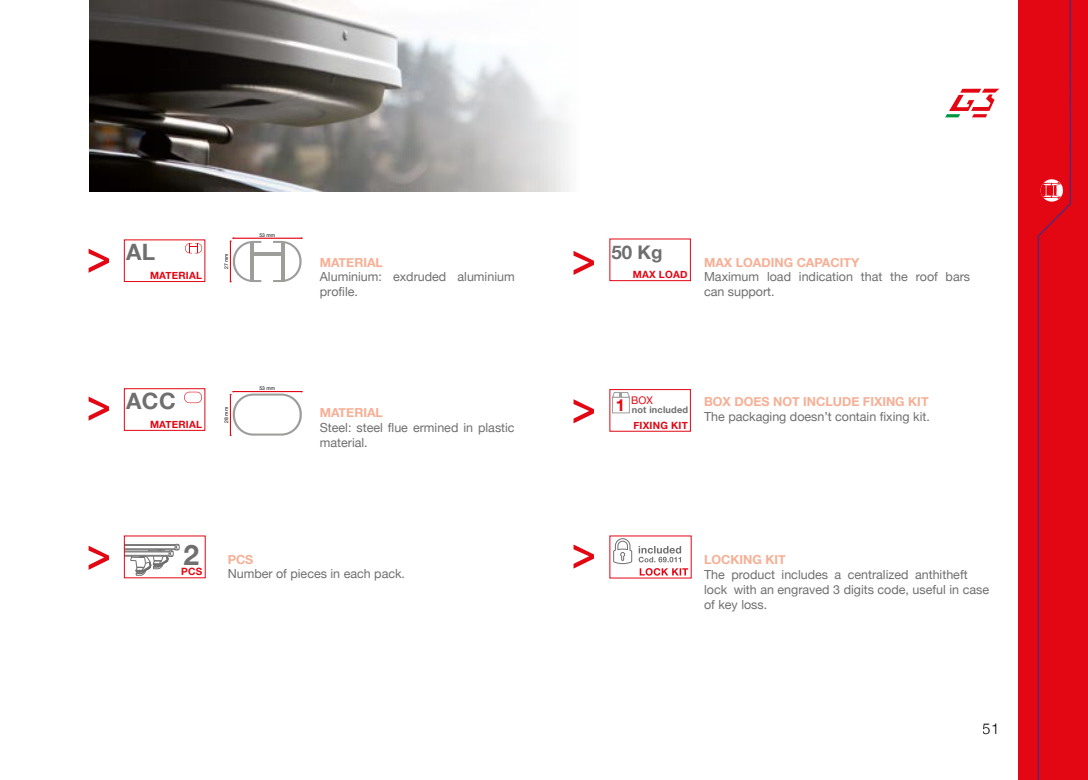
<style>
.page{position:relative;width:1088px;height:780px;background:#fff}
.page>*{position:absolute;margin:0;border:0;box-sizing:border-box;transform-origin:0 0}
.t1{font:700 28.12px "Helvetica Neue";color:#706f6f}
.t2{font:700 22.5px "Helvetica Neue";color:#706f6f}
.t3{font:700 18.75px "Helvetica Neue";color:#706f6f}
.t4{font:300 15px "Helvetica Neue";color:#000}
.t5{font:12.5px/15px "Helvetica Neue";color:#706f6f}
.t6{font:700 12.5px "Helvetica Neue";color:#f6af95}
.t7{font:10.5px "Helvetica Neue";color:#e30613}
.t8{font:700 10px "Helvetica Neue";letter-spacing:.02em;color:#e30613}
.t9{font:700 9.25px "Helvetica Neue";letter-spacing:.02em;color:#706f6f}
.t10{font:5.12px "Helvetica Neue";color:#000}
</style>
<div class="page">
<svg style="left:945px;top:89px;width:54px;height:28px"></svg>
<img style="left:89px;top:0;width:481px;height:191px">
<svg style="left:89px;top:249px;width:20px;height:24px"></svg>
<div style="left:124px;top:239px;width:81px;height:43px;border:1px solid #e30613"></div>
<svg style="left:185px;top:243px;width:17px;height:10px"></svg>
<svg style="left:230px;top:237px;width:72px;height:45px"></svg>
<div style="left:1019px;top:0;width:69px;height:779px;background:#e30613"></div>
<svg style="left:89px;top:396px;width:20px;height:24px"></svg>
<svg style="left:573px;top:399px;width:21px;height:24px"></svg>
<svg style="left:573px;top:251px;width:21px;height:24px"></svg>
<svg style="left:573px;top:544px;width:21px;height:24px"></svg>
<div style="left:124px;top:388px;width:81px;height:42px;border:1px solid #e30613"></div>
<svg style="left:184px;top:392px;width:18px;height:11px"></svg>
<svg style="left:230px;top:391px;width:72px;height:45px"></svg>
<div style="left:609px;top:389px;width:82px;height:42px;border:1px solid #e30613"></div>
<div style="left:612px;top:397px;width:17px;height:16px;background:#fff;border:1px solid #9d9d9c"></div>
<svg style="left:612px;top:392px;width:18px;height:5px"></svg>
<div style="left:609px;top:239px;width:82px;height:42px;border:1px solid #e30613"></div>
<svg style="left:89px;top:546px;width:20px;height:23px"></svg>
<svg style="left:126px;top:544px;width:53px;height:31px"></svg>
<svg style="left:613px;top:538px;width:19px;height:26px"></svg>
<svg style="left:639px;top:546px;width:42px;height:16px"></svg>
<svg style="left:640px;top:568px;width:48px;height:7px"></svg>
<svg style="left:1037px;top:0;width:34px;height:780px"></svg>
<h2 class="t2" style="left:126px;top:234px;width:31px">AL</h2>
<p class="t8" style="left:150px;top:267px;width:53px">MATERIAL</p>
<p class="t10" style="left:223px;top:269px;width:17px;rotate:-90deg">27 mm</p>
<p class="t10" style="left:259px;top:231px;width:17px">53 mm</p>
<h2 class="t2" style="left:126px;top:383px;width:51px">ACC</h2>
<p class="t8" style="left:150px;top:416px;width:53px">MATERIAL</p>
<p class="t10" style="left:223px;top:423px;width:17px;rotate:-90deg">28 mm</p>
<p class="t10" style="left:259px;top:384px;width:17px">53 mm</p>
<p class="t6" style="left:320px;top:252px;width:65px">MATERIAL</p>
<p class="t5" style="left:320px;top:270px;width:196px">Aluminium: exdruded aluminium profile.</p>
<p class="t6" style="left:320px;top:403px;width:65px">MATERIAL</p>
<p class="t5" style="left:320px;top:421px;width:196px">Steel: steel flue ermined in plastic material.</p>
<h1 class="t1" style="left:184px;top:532px;width:17px">2</h1>
<p class="t8" style="left:181px;top:564px;width:23px">PCS</p>
<p class="t6" style="left:228px;top:549px;width:27px">PCS</p>
<p class="t5" style="left:228px;top:567px;width:179px">Number of pieces in each pack.</p>
<h3 class="t3" style="left:611px;top:237px;width:53px">50 Kg</h3>
<p class="t8" style="left:633px;top:267px;width:56px">MAX LOAD</p>
<p class="t6" style="left:704px;top:252px;width:157px">MAX LOADING CAPACITY</p>
<p class="t5" style="left:704px;top:270px;width:268px">Maximum load indication that the roof bars can support.</p>
<p class="t7" style="left:631px;top:393px;width:24px">BOX</p>
<p class="t9" style="left:616px;top:402px;width:74px"><sup>1</sup> not included</p>
<p class="t8" style="left:633px;top:417px;width:56px">FIXING KIT</p>
<p class="t6" style="left:704px;top:391px;width:226px">BOX DOES NOT INCLUDE FIXING KIT</p>
<p class="t5" style="left:704px;top:409px;width:227px">The packaging doesn’t contain fixing kit.</p>
<p class="t6" style="left:704px;top:549px;width:83px">LOCKING KIT</p>
<p class="t5" style="left:704px;top:567px;width:287px">The product includes a centralized anthitheft lock with an engraved 3 digits code, useful in case of key loss.</p>
<p class="t4" style="left:983px;top:716px;width:18px">51</p>
</div>
